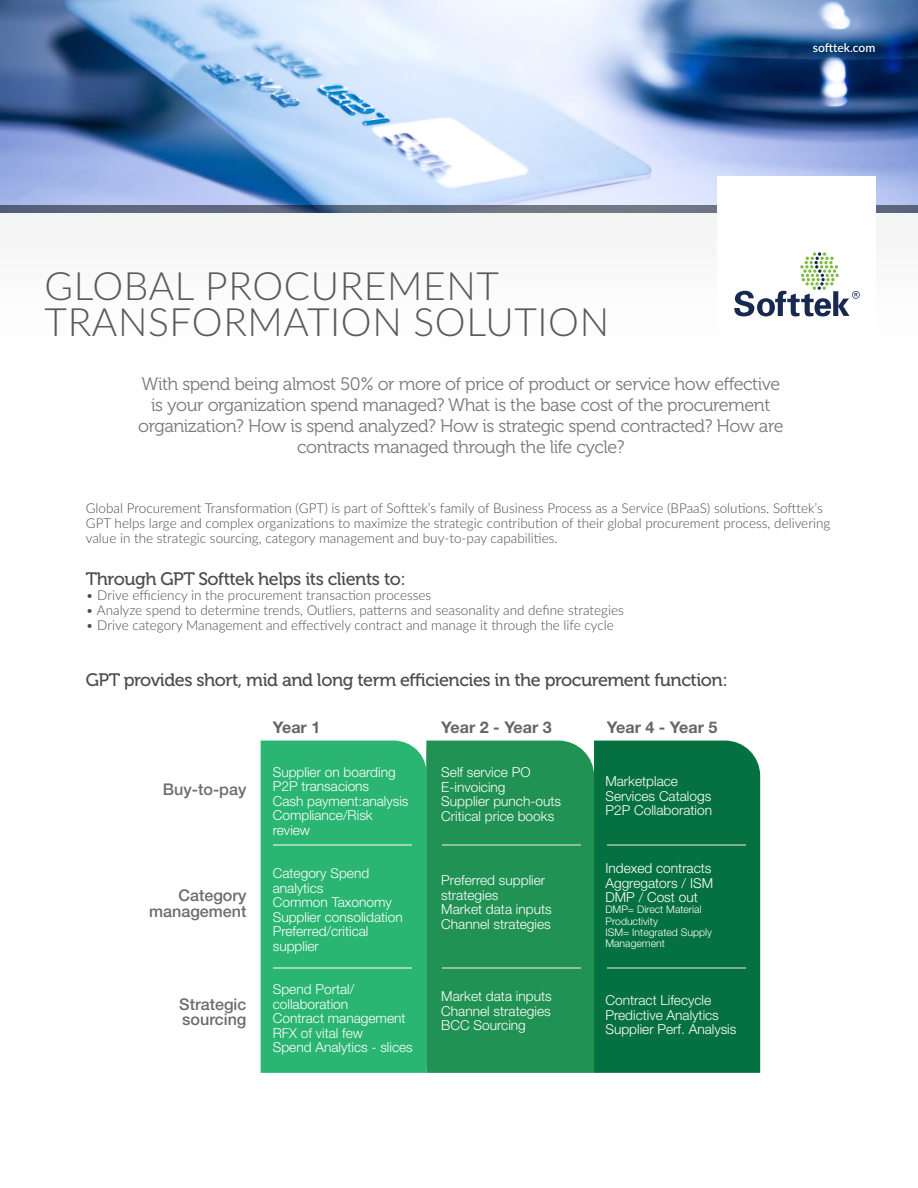
<style>
.page{position:relative;width:918px;height:1188px;background:#fff}
.page>*{position:absolute;margin:0;border:0;box-sizing:border-box;transform-origin:0 0}
.t1{font:300 39px "Lato";letter-spacing:.015em;color:#5c5a59}
.Texto_INTRO{font:18px/21px "Museo 300";letter-spacing:-.025em;color:#7a7778;text-align:center}
.t2{font:18px "Museo 500";letter-spacing:-.025em;color:#4d4b4b}
.t3{font:500 16.05px/15.3px "Helvetica Neue LT Std";color:#6c6d70;text-align:right}
.t4{font:700 16.05px "Helvetica Neue LT Std";color:#666}
.t5{font:300 13.65px/14.5px "Helvetica Neue LT Std";color:#fff}
.Contenido{font:300 13.5px/15px "Lato";color:#4d4b4b}
.t6{font:600 12px "Lato";color:#fff}
.t7{font:300 10.5px/11.2px "Helvetica Neue LT Std";color:#fff}
</style>
<div class="page">
<img style="left:0;top:0;width:918px;height:205px">
<svg style="left:0;top:205px;width:918px;height:8px;background:#616b7f"></svg>
<div style="left:717px;top:177px;width:158px;height:158px;background:#fff"></div>
<svg style="left:734px;top:252px;width:126px;height:64px"></svg>
<div style="left:594px;top:741px;width:166px;height:332px;background:#057140"></div>
<div style="left:427px;top:741px;width:167px;height:332px;background:#209253"></div>
<div style="left:261px;top:741px;width:166px;height:332px;background:#2ab573"></div>
<svg style="left:427px;top:747px;width:2px;height:320px"></svg>
<div style="left:269px;top:747px;width:158px;height:320px;background:#2ab573"></div>
<hr style="left:273px;top:967px;width:139px;height:2px;background:#a1d5b3">
<hr style="left:442px;top:967px;width:139px;height:2px;background:#91bf9c">
<hr style="left:607px;top:967px;width:139px;height:2px;background:#81ac8d">
<hr style="left:273px;top:844px;width:139px;height:2px;background:#a1d5b3">
<hr style="left:442px;top:844px;width:139px;height:2px;background:#91bf9c">
<hr style="left:607px;top:844px;width:139px;height:2px;background:#81ac8d">
<p class="t6" style="left:813px;top:39px;width:64px">softtek.com</p>
<p class="t1" style="left:45px;top:259px;width:456px">GLOBAL PROCUREMENT</p>
<p class="t1" style="left:45px;top:295px;width:566px">TRANSFORMATION SOLUTION</p>
<p class="Texto_INTRO" style="left:138px;top:374px;width:647px">With spend being almost 50% or more of price of product or service how effective is your organization spend managed? What is the base cost of the procurement organization? How is spend analyzed? How is strategic spend contracted? How are contracts managed through the life cycle?</p>
<p class="Contenido" style="left:86px;top:500px;width:746px">Global Procurement Transformation (GPT) is part of Softtek’s family of Business Process as a Service (BPaaS) solutions. Softtek’s<br>GPT helps large and complex organizations to maximize the strategic contribution of their global procurement process, delivering value in the strategic sourcing, category management and buy-to-pay capabilities.</p>
<p class="t2" style="left:86px;top:569px;width:321px">Through GPT Softtek helps its clients to:</p>
<p class="Contenido" style="left:86px;top:587px;width:347px">• Drive efficiency in the procurement transaction processes</p>
<p class="Contenido" style="left:86px;top:602px;width:539px">• Analyze spend to determine trends, Outliers, patterns and seasonality and define strategies</p>
<p class="Contenido" style="left:86px;top:617px;width:530px">• Drive category Management and effectively contract and manage it through the life cycle</p>
<p class="t2" style="left:86px;top:670px;width:643px">GPT provides short, mid and long term efficiencies in the procurement function:</p>
<p class="t4" style="left:273px;top:717px;width:49px">Year 1</p>
<p class="t4" style="left:441px;top:717px;width:112px">Year 2 - Year 3</p>
<p class="t4" style="left:607px;top:717px;width:112px">Year 4 - Year 5</p>
<p class="t3" style="left:163px;top:781px;width:85px">Buy-to-pay</p>
<p class="t3" style="left:149px;top:888px;width:99px">Category management</p>
<p class="t3" style="left:179px;top:996px;width:69px;text-align:left">Strategic sourcing</p>
<p class="t5" style="left:273px;top:764px;width:137px">Supplier on boarding<br>P2P transacions<br>Cash payment:analysis<br>Compliance/Risk review</p>
<p class="t5" style="left:273px;top:866px;width:131px">Category Spend analytics<br>Common Taxonomy<br>Supplier consolidation<br>Preferred/critical supplier</p>
<p class="t5" style="left:273px;top:982px;width:142px">Spend Portal/ collaboration<br>Contract management<br>RFX of vital few<br>Spend Analytics - slices</p>
<p class="t5" style="left:441px;top:765px;width:121px">Self service PO<br>E-invoicing<br>Supplier punch-outs<br>Critical price books</p>
<p class="t5" style="left:441px;top:873px;width:112px">Preferred supplier strategies<br>Market data inputs<br>Channel strategies</p>
<p class="t5" style="left:441px;top:989px;width:112px;text-align:justify">Market data inputs Channel strategies BCC Sourcing</p>
<p class="t5" style="left:605px;top:774px;width:108px">Marketplace<br>Services Catalogs<br>P2P Collaboration</p>
<p class="t5" style="left:605px;top:861px;width:109px;text-align:justify">Indexed contracts Aggregators / ISM DMP / Cost out</p>
<p class="t7" style="left:605px;top:904px;width:108px">DMP= Direct Material<br>Productivity<br>ISM= Integrated Supply<br>Management</p>
<p class="t5" style="left:605px;top:993px;width:132px">Contract Lifecycle<br>Predictive Analytics<br>Supplier Perf. Analysis</p>
</div>
